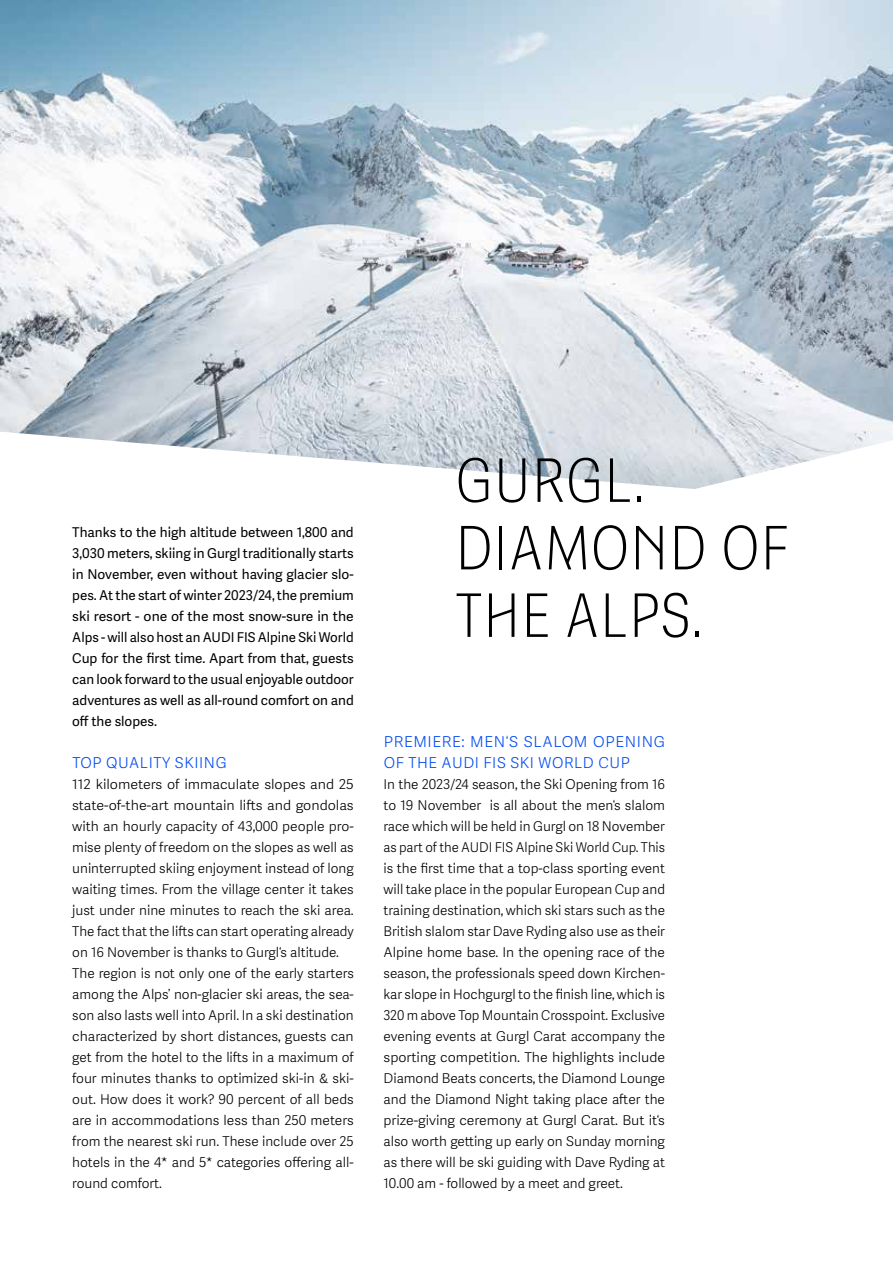
<style>
.page{position:relative;width:893px;height:1263px;background:#fff}
.page>*{position:absolute;margin:0;border:0;box-sizing:border-box;transform-origin:0 0}
.t1{font:100 60px/67.5px "Adelle Sans Cnd Gurgl HL";letter-spacing:.03em;color:#000}
.t2{font:300 15px/21px "Adelle Sans Gurgl";letter-spacing:.04em;color:#004af0}
.t3{font:300 13.5px/21px "Adelle Sans Gurgl";color:#000;text-align:justify}
.t4{font:300 13.5px/21px "Adelle Sans Gurgl";color:#000;scale:1.05 1}
.t5{font:13.5px/21px "Adelle Sans Gurgl";color:#000;text-align:justify}
</style>
<div class="page">
<img style="left:0;top:0;width:893px;height:489px">
<p class="t5" style="left:72px;top:522px;width:283px">Thanks to the high altitude between 1,800 and 3,030 meters, skiing in Gurgl traditionally starts in November, even without having glacier slo&shy;pes. At the start of winter 2023/24, the premium ski resort - one of the most snow-sure in the Alps - will also host an AUDI FIS Alpine Ski World Cup for the first time. Apart from that, guests can look forward to the usual enjoyable outdoor adventures as well as all-round comfort on and off the slopes.</p>
<p class="t2" style="left:72px;top:753px;width:156px">TOP QUALITY SKIING</p>
<p class="t4" style="left:72px;top:774px;width:270px">112 kilometers of immaculate slopes and 25 state-of-the-art mountain lifts and gondolas with an hourly capacity of 43,000 people pro&shy;mise plenty of freedom on the slopes as well as uninterrupted skiing enjoyment instead of long waiting times. From the village center it takes just under nine minutes to reach the ski area.<br>The fact that the lifts can start operating already on 16 November is thanks to Gurgl‘s altitude.<br>The region is not only one of the early starters among the Alps’ non-glacier ski areas, the sea&shy;son also lasts well into April. In a ski destination characterized by short distances, guests can get from the hotel to the lifts in a maximum of four minutes thanks to optimized ski-in &amp; ski&shy;out. How does it work? 90 percent of all beds are in accommodations less than 250 meters from the nearest ski run. These include over 25 hotels in the 4* and 5* categories offering all&shy;round comfort.</p>
<h1 class="t1" style="left:456px;top:449px;width:334px">GURGL.<br>DIAMOND OF<br>THE ALPS.</h1>
<p class="t2" style="left:384px;top:732px;width:283px">PREMIERE: MEN‘S SLALOM OPENING<br>OF THE AUDI FIS SKI WORLD CUP</p>
<p class="t3" style="left:384px;top:774px;width:283px">In the 2023/24 season, the Ski Opening from 16 to 19 November is all about the men‘s slalom race which will be held in Gurgl on 18 November as part of the AUDI FIS Alpine Ski World Cup. This is the first time that a top-class sporting event will take place in the popular European Cup and training destination, which ski stars such as the British slalom star Dave Ryding also use as their Alpine home base. In the opening race of the season, the professionals speed down Kirchen&shy;kar slope in Hochgurgl to the finish line, which is 320 m above Top Mountain Crosspoint. Exclusive evening events at Gurgl Carat accompany the sporting competition. The highlights include Diamond Beats concerts, the Diamond Lounge and the Diamond Night taking place after the prize-giving ceremony at Gurgl Carat. But it‘s also worth getting up early on Sunday morning as there will be ski guiding with Dave Ryding at 10.00 am - followed by a meet and greet.</p>
</div>
